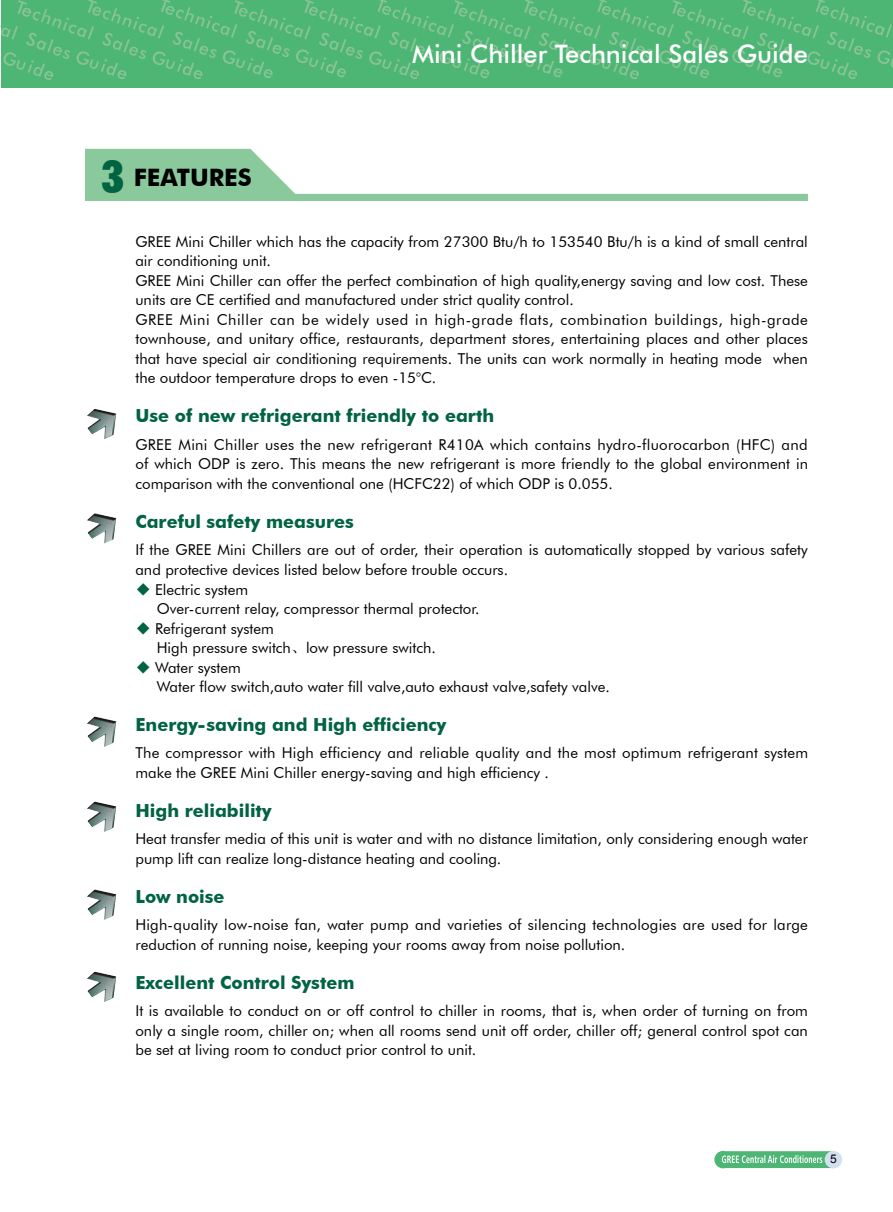
<style>
.page{position:relative;width:893px;height:1212px;background:#fff}
.page>*{position:absolute;margin:0;border:0;box-sizing:border-box;transform-origin:0 0}
.t1{font:500 25.5px "Futura BT";color:#fff}
.t2{font:700 24px "Futura BT";color:#000}
.t3{font:700 18px "Futura BT";color:#006341}
.t4{font:15px/19.5px "Futura BT";color:#000}
.t5{font:12px "Arial";color:#000}
.s1{font-weight:900;font-stretch:condensed;font-size:45px;color:#006341}
.s2{font-family:"Sim Sun";font-size:15.75px;color:#006341}
.s3{font-family:"Sim Sun"}
</style>
<div class="page">
<hr style="left:0;top:0;width:1px;height:88px;background:#4db675">
<div style="left:825px;top:1151px;width:17px;height:17px;background:#d4dff1;border-radius:50%"></div>
<svg style="left:714px;top:1151px;width:117px;height:17px;background:#70c391"></svg>
<div style="left:1px;top:0;width:892px;height:88px;background:#4db675"></div>
<svg style="left:0;top:0;width:893px;height:80px"></svg>
<img style="left:87px;top:801px;width:12px;height:25px">
<img style="left:87px;top:889px;width:12px;height:25px">
<svg style="left:85px;top:149px;width:723px;height:52px"></svg>
<img style="left:87px;top:971px;width:12px;height:26px">
<img style="left:87px;top:409px;width:12px;height:25px">
<img style="left:87px;top:513px;width:12px;height:25px">
<img style="left:87px;top:716px;width:12px;height:25px">
<h1 class="t1" style="left:412px;top:39px;width:397px">Mini Chiller Technical Sales Guide</h1>
<h2 class="t2" style="left:102px;top:163px;width:152px"><span class="s1">3</span> FEATURES</h2>
<p class="t4" style="left:135px;top:232px;width:674px">GREE Mini Chiller which has the capacity from 27300 Btu/h to 153540 Btu/h is a kind of small central air conditioning unit.<br>GREE Mini Chiller can offer the perfect combination of high quality,energy saving and low cost. These units are CE certified and manufactured under strict quality control.<br>GREE Mini Chiller can be widely used in high-grade flats, combination buildings, high-grade townhouse, and unitary office, restaurants, department stores, entertaining places and other places that have special air conditioning requirements. The units can work normally in heating mode when the outdoor temperature drops to even -15°C.</p>
<p class="t3" style="left:135px;top:405px;width:360px">Use of new refrigerant friendly to earth</p>
<p class="t4" style="left:135px;top:435px;width:674px;text-align:justify">GREE Mini Chiller uses the new refrigerant R410A which contains hydro-fluorocarbon (HFC) and of which ODP is zero. This means the new refrigerant is more friendly to the global environment in comparison with the conventional one (HCFC22) of which ODP is 0.055.</p>
<p class="t3" style="left:135px;top:510px;width:220px">Careful safety measures</p>
<p class="t4" style="left:135px;top:540px;width:674px">If the GREE Mini Chillers are out of order, their operation is automatically stopped by various safety and protective devices listed below before trouble occurs.</p>
<p class="t4" style="left:157px;top:580px;width:324px;text-indent:-21px"><span class="s2">◆</span> Electric system<br>Over-current relay, compressor thermal protector.</p>
<p class="t4" style="left:157px;top:619px;width:281px;text-indent:-21px"><span class="s2">◆</span> Refrigerant system<br>High pressure switch<span class="s3">、</span>low pressure switch.</p>
<p class="t4" style="left:157px;top:658px;width:455px;text-indent:-21px"><span class="s2">◆</span> Water system<br>Water flow switch,auto water fill valve,auto exhaust valve,safety valve.</p>
<p class="t3" style="left:135px;top:713px;width:312px">Energy-saving and High efficiency</p>
<p class="t4" style="left:135px;top:743px;width:674px">The compressor with High efficiency and reliable quality and the most optimum refrigerant system make the GREE Mini Chiller energy-saving and high efficiency .</p>
<p class="t3" style="left:135px;top:799px;width:138px">High reliability</p>
<p class="t4" style="left:135px;top:829px;width:674px">Heat transfer media of this unit is water and with no distance limitation, only considering enough water pump lift can realize long-distance heating and cooling.</p>
<p class="t3" style="left:135px;top:885px;width:91px">Low noise</p>
<p class="t4" style="left:135px;top:915px;width:674px">High-quality low-noise fan, water pump and varieties of silencing technologies are used for large reduction of running noise, keeping your rooms away from noise pollution.</p>
<p class="t3" style="left:135px;top:972px;width:220px">Excellent Control System</p>
<p class="t4" style="left:135px;top:1001px;width:674px;text-align:justify">It is available to conduct on or off control to chiller in rooms, that is, when order of turning on from only a single room, chiller on; when all rooms send unit off order, chiller off; general control spot can be set at living room to conduct prior control to unit.</p>
<p class="t5" style="left:830px;top:1151px;width:8px">5</p>
</div>
